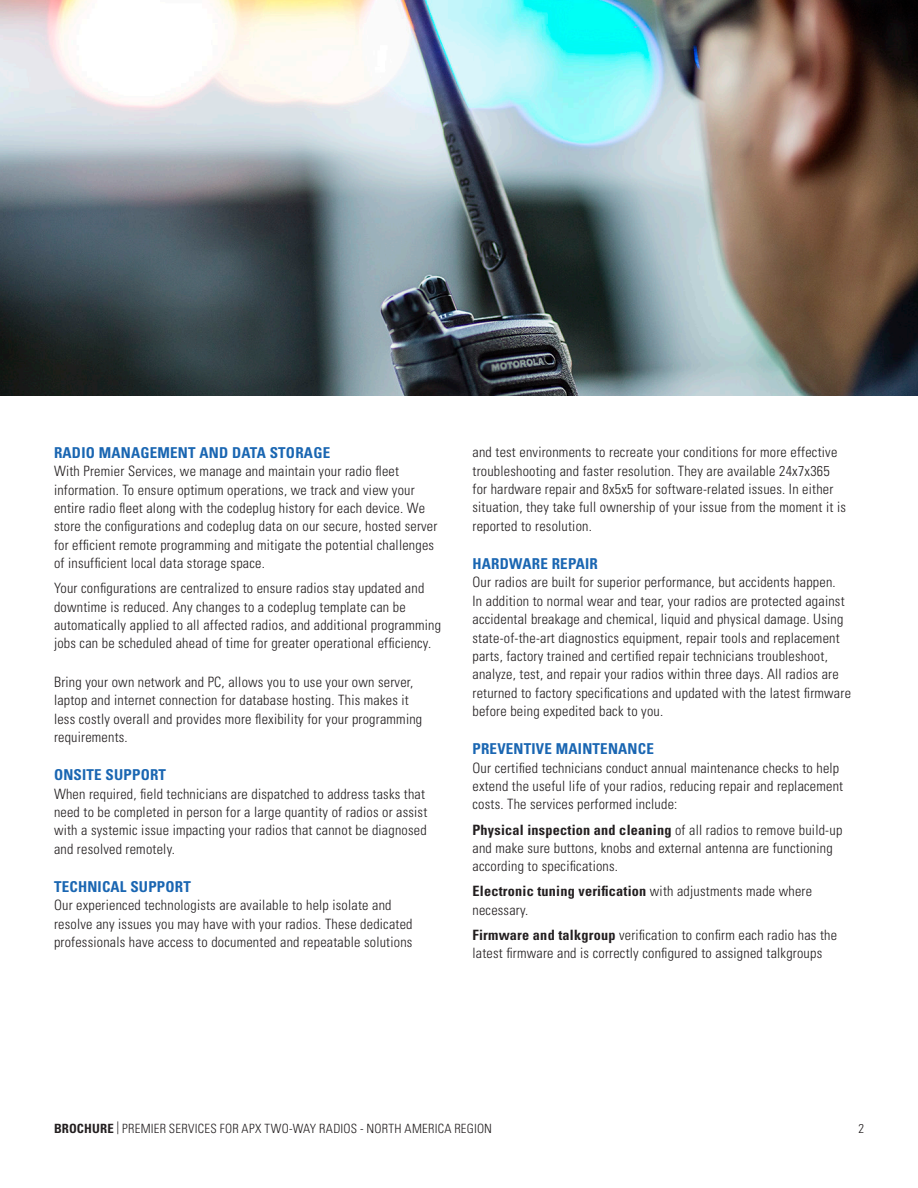
<style>
.page{position:relative;width:918px;height:1188px;background:#fff}
.page>*{position:absolute;margin:0;border:0;box-sizing:border-box;transform-origin:0 0}
.t1{font:700 condensed 15px "Univers LT Std";letter-spacing:.015em;color:#1a66b2}
.t2{font:300 condensed 14.25px/18.3px "Univers LT Std";letter-spacing:.015em;color:#231f20}
.t3{font:300 condensed 12.75px "Univers LT Std";letter-spacing:.02em;color:#231f20}
.s1{font-weight:700}
</style>
<div class="page">
<img style="left:0;top:0;width:918px;height:395px">
<p class="t1" style="left:54px;top:443px;width:278px">RADIO MANAGEMENT AND DATA STORAGE</p>
<p class="t2" style="left:54px;top:462px;width:385px">With Premier Services, we manage and maintain your radio fleet information. To ensure optimum operations, we track and view your entire radio fleet along with the codeplug history for each device. We store the configurations and codeplug data on our secure, hosted server for efficient remote programming and mitigate the potential challenges of insufficient local data storage space.</p>
<p class="t2" style="left:54px;top:579px;width:389px">Your configurations are centralized to ensure radios stay updated and downtime is reduced. Any changes to a codeplug template can be automatically applied to all affected radios, and additional programming jobs can be scheduled ahead of time for greater operational efficiency.</p>
<p class="t2" style="left:54px;top:673px;width:370px">Bring your own network and PC, allows you to use your own server, laptop and internet connection for database hosting. This makes it less costly overall and provides more flexibility for your programming requirements.</p>
<p class="t1" style="left:54px;top:766px;width:114px">ONSITE SUPPORT</p>
<p class="t2" style="left:54px;top:785px;width:375px">When required, field technicians are dispatched to address tasks that need to be completed in person for a large quantity of radios or assist with a systemic issue impacting your radios that cannot be diagnosed and resolved remotely.</p>
<p class="t1" style="left:54px;top:878px;width:138px">TECHNICAL SUPPORT</p>
<p class="t2" style="left:54px;top:896px;width:360px">Our experienced technologists are available to help isolate and resolve any issues you may have with your radios. These dedicated professionals have access to documented and repeatable solutions</p>
<p class="t2" style="left:472px;top:443px;width:375px">and test environments to recreate your conditions for more effective troubleshooting and faster resolution. They are available 24x7x365 for hardware repair and 8x5x5 for software-related issues. In either situation, they take full ownership of your issue from the moment it is reported to resolution.</p>
<p class="t1" style="left:472px;top:555px;width:127px">HARDWARE REPAIR</p>
<p class="t2" style="left:472px;top:573px;width:380px">Our radios are built for superior performance, but accidents happen.<br>In addition to normal wear and tear, your radios are protected against accidental breakage and chemical, liquid and physical damage. Using state-of-the-art diagnostics equipment, repair tools and replacement parts, factory trained and certified repair technicians troubleshoot, analyze, test, and repair your radios within three days. All radios are returned to factory specifications and updated with the latest firmware before being expedited back to you.</p>
<p class="t1" style="left:472px;top:740px;width:183px">PREVENTIVE MAINTENANCE</p>
<p class="t2" style="left:472px;top:758px;width:372px">Our certified technicians conduct annual maintenance checks to help extend the useful life of your radios, reducing repair and replacement costs. The services performed include:</p>
<p class="t2" style="left:472px;top:820px;width:371px"><span class="s1">Physical inspection and cleaning</span> of all radios to remove build-up and make sure buttons, knobs and external antenna are functioning according to specifications.</p>
<p class="t2" style="left:472px;top:882px;width:341px"><span class="s1">Electronic tuning verification</span> with adjustments made where necessary.</p>
<p class="t2" style="left:472px;top:926px;width:366px"><span class="s1">Firmware and talkgroup</span> verification to confirm each radio has the latest firmware and is correctly configured to assigned talkgroups</p>
<p class="t3" style="left:54px;top:1121px;width:440px"><span class="s1">BROCHURE</span> | PREMIER SERVICES FOR APX TWO-WAY RADIOS - NORTH AMERICA REGION</p>
<p class="t3" style="left:858px;top:1121px;width:7px">2</p>
</div>
